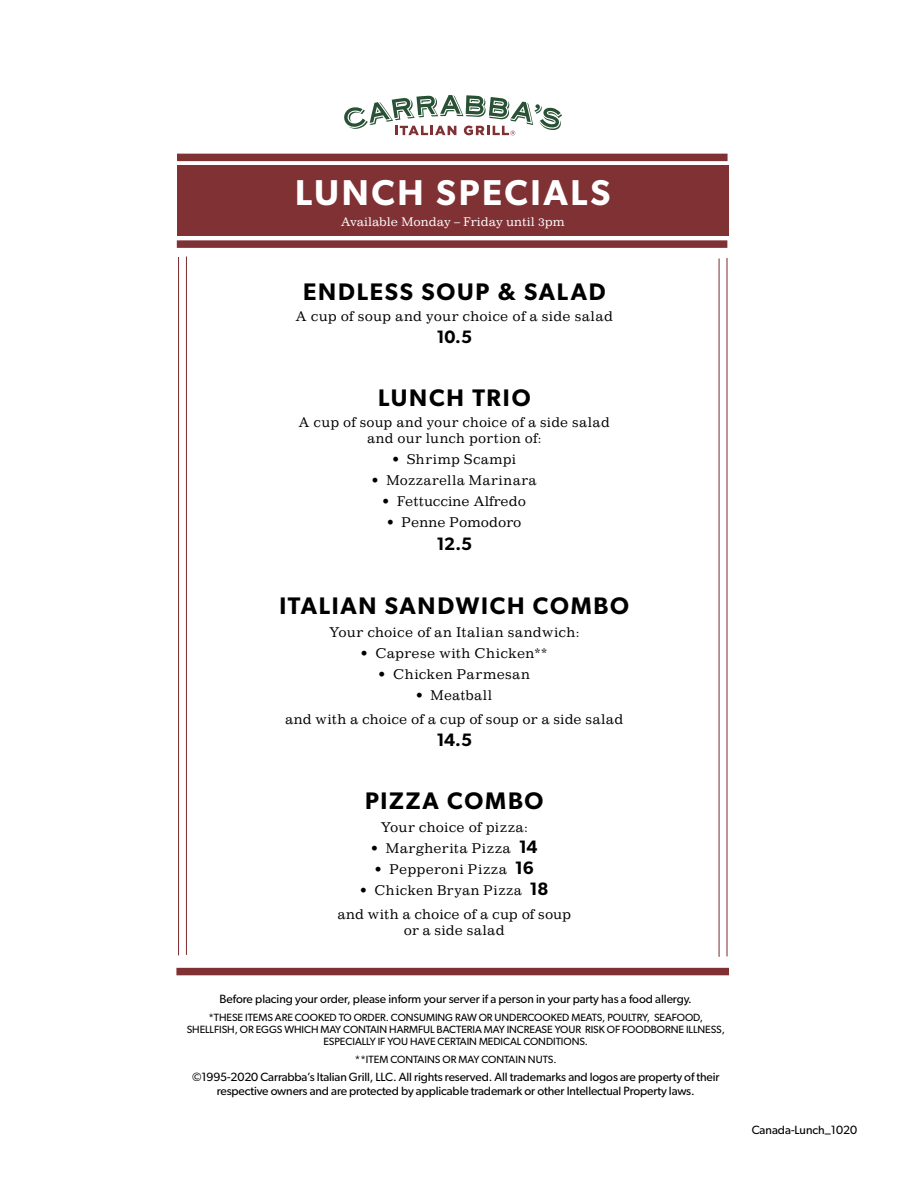
<style>
.page{position:relative;width:918px;height:1188px;background:#fff}
.page>*{position:absolute;margin:0;border:0;box-sizing:border-box;transform-origin:0 0}
.t1{font:600 36px "Gibson";letter-spacing:.075em;color:#fff}
.t2{font:600 24px "Gibson";letter-spacing:.075em;color:#000}
.t3{font:600 18px "Gibson";color:#000}
.t4{font:13.5px/23.4px "Impressum";letter-spacing:.015em;color:#000;text-align:center}
.t5{font:12px/13.5px "Gibson";letter-spacing:-.01em;color:#000;text-align:center}
.t6{font:12px "Impressum";color:#fff}
.t7{font:10.5px/12px "Gibson";letter-spacing:-.005em;color:#000;text-align:center}
.s1{font-family:"Gibson";font-weight:600;font-size:18px}
</style>
<div class="page">
<svg style="left:344px;top:95px;width:218px;height:40px"></svg>
<div style="left:176px;top:968px;width:553px;height:7px;background:#803134"></div>
<div style="left:177px;top:166px;width:552px;height:70px;background:#803134"></div>
<div style="left:177px;top:154px;width:551px;height:7px;background:#803134"></div>
<div style="left:177px;top:240px;width:550px;height:8px;background:#803134"></div>
<hr style="left:719px;top:258px;width:1px;height:699px;background:#803134">
<hr style="left:726px;top:258px;width:2px;height:698px;background:#803134">
<hr style="left:178px;top:257px;width:1px;height:698px;background:#803134">
<hr style="left:186px;top:256px;width:1px;height:699px;background:#803134">
<h1 class="t1" style="left:295px;top:171px;width:317px">LUNCH SPECIALS</h1>
<p class="t6" style="left:341px;top:214px;width:226px">Available Monday – Friday until 3pm</p>
<h2 class="t2" style="left:303px;top:278px;width:304px">ENDLESS SOUP &amp; SALAD</h2>
<p class="t4" style="left:295px;top:304px;width:319px">A cup of soup and your choice of a side salad</p>
<h3 class="t3" style="left:437px;top:326px;width:37px">10.5</h3>
<h2 class="t2" style="left:378px;top:384px;width:154px">LUNCH TRIO</h2>
<p class="t4" style="left:299px;top:414px;width:313px;line-height:16.2px">A cup of soup and your choice of a side salad and our lunch portion of:</p>
<p class="t4" style="left:392px;top:447px;width:125px">• Shrimp Scampi</p>
<p class="t4" style="left:372px;top:468px;width:166px">• Mozzarella Marinara</p>
<p class="t4" style="left:383px;top:489px;width:145px">• Fettuccine Alfredo</p>
<p class="t4" style="left:387px;top:510px;width:136px">• Penne Pomodoro</p>
<h3 class="t3" style="left:437px;top:533px;width:37px">12.5</h3>
<h2 class="t2" style="left:279px;top:591px;width:351px">ITALIAN SANDWICH COMBO</h2>
<p class="t4" style="left:329px;top:620px;width:252px">Your choice of an Italian sandwich:</p>
<p class="t4" style="left:361px;top:641px;width:188px">• Caprese with Chicken**</p>
<p class="t4" style="left:378px;top:662px;width:153px">• Chicken Parmesan</p>
<p class="t4" style="left:285px;top:683px;width:340px">• Meatball<br>and with a choice of a cup of soup or a side salad</p>
<h3 class="t3" style="left:437px;top:729px;width:37px">14.5</h3>
<h2 class="t2" style="left:365px;top:786px;width:180px">PIZZA COMBO</h2>
<p class="t4" style="left:381px;top:815px;width:149px">Your choice of pizza:</p>
<p class="t4" style="left:371px;top:836px;width:168px">• Margherita Pizza <span class="s1">14</span></p>
<p class="t4" style="left:375px;top:857px;width:160px">• Pepperoni Pizza <span class="s1">16</span></p>
<p class="t4" style="left:337px;top:878px;width:235px">• Chicken Bryan Pizza <span class="s1">18<br></span>and with a choice of a cup of soup</p>
<p class="t4" style="left:404px;top:918px;width:102px">or a side salad</p>
<p class="t5" style="left:220px;top:992px;width:474px">Before placing your order, please inform your server if a person in your party has a food allergy.</p>
<p class="t7" style="left:187px;top:1012px;width:540px">*THESE ITEMS ARE COOKED TO ORDER. CONSUMING RAW OR UNDERCOOKED MEATS, POULTRY, SEAFOOD,<br>SHELLFISH, OR EGGS WHICH MAY CONTAIN HARMFUL BACTERIA MAY INCREASE YOUR RISK OF FOODBORNE ILLNESS,<br>ESPECIALLY IF YOU HAVE CERTAIN MEDICAL CONDITIONS.</p>
<p class="t7" style="left:355px;top:1054px;width:203px">**ITEM CONTAINS OR MAY CONTAIN NUTS.</p>
<p class="t5" style="left:192px;top:1070px;width:529px">©1995-2020 Carrabba’s Italian Grill, LLC. All rights reserved. All trademarks and logos are property of their respective owners and are protected by applicable trademark or other Intellectual Property laws.</p>
<p class="t5" style="left:752px;top:1123px;width:107px">Canada-Lunch_1020</p>
</div>
